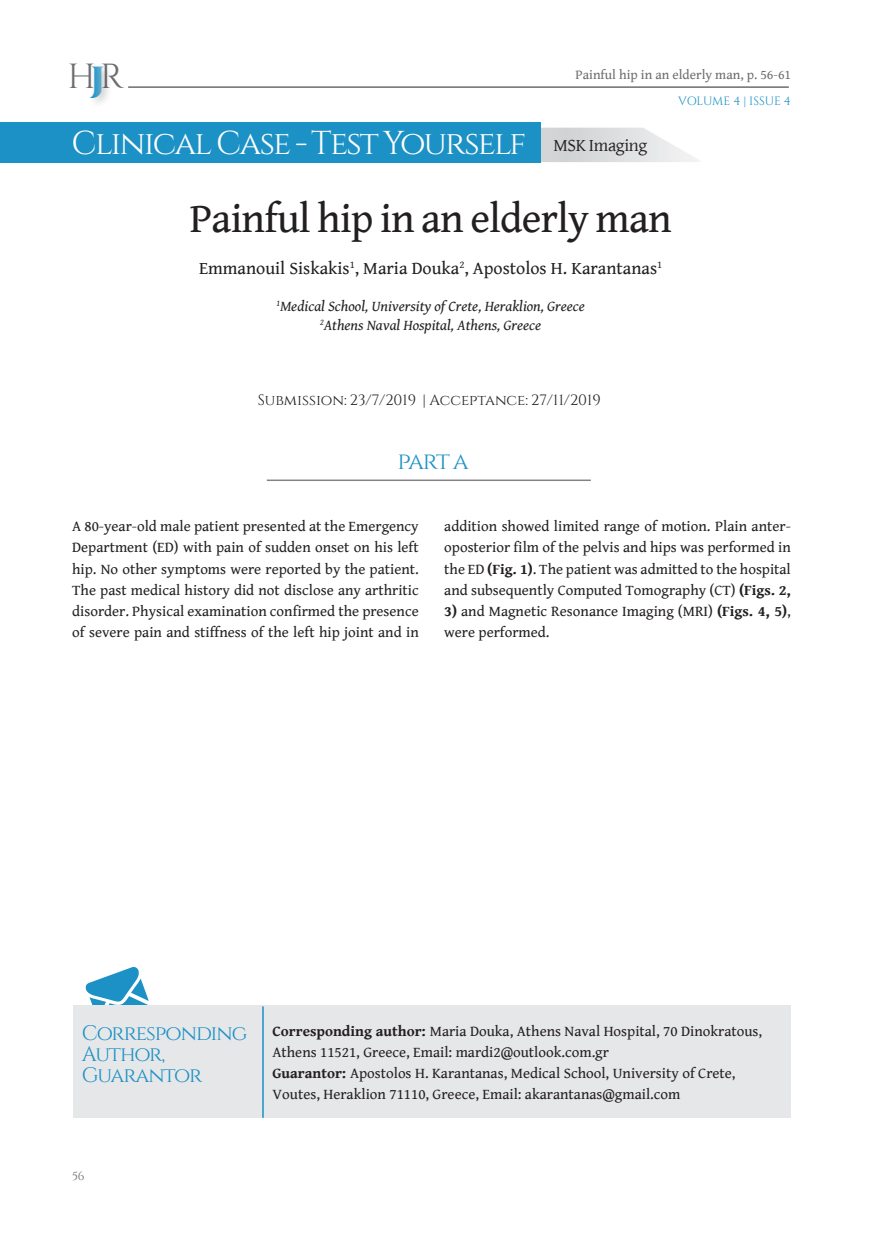
<style>
.page{position:relative;width:893px;height:1234px;background:#fff}
.page>*{position:absolute;margin:0;border:0;box-sizing:border-box;transform-origin:0 0}
.Titlos{font:42px "Gentium Book Basic";letter-spacing:-.02em;color:#231f20}
.t1{font:34.8px "Cinzel";color:#6c6d70}
.Reff{font:33px "Cinzel";letter-spacing:-.05em;color:#fff}
.Reff-2{font:24px "Cinzel";color:#1c91c5}
.Reff-3{font:21px/21px "Cinzel";letter-spacing:-.05em;color:#1c91c5}
.t2{font:18px "Gentium Book Basic";color:#231f20}
.Titlos-2{font:18px "Gentium Basic";letter-spacing:-.02em;color:#231f20}
.Βασικό{font:15px/21px "Gentium Book Basic";color:#231f20}
.t3{font:italic 15px "Gentium Book Basic";color:#231f20}
.TEXT_new{font:15px "Cinzel";color:#231f20}
.t4{font:13.5px "Gentium Book Basic";color:#6c6d70}
.t5{font:12px "Cinzel";letter-spacing:-.015em;color:#1c91c5}
.t6{font:12px "Cinzel";color:#6c6d70}
.s1{font-weight:900;color:#1c91c5}
.s2{font-weight:700}
</style>
<div class="page">
<hr style="left:128px;top:86px;width:661px;height:2px;background:#6c6d70">
<div style="left:87px;top:62px;width:27px;height:47px;background:#231f20;opacity:.25"></div>
<svg style="left:540px;top:128px;width:159px;height:34px"></svg>
<div style="left:0;top:122px;width:540px;height:40px;background:#1c91c5"></div>
<hr style="left:267px;top:479px;width:324px;height:2px;background:#828487">
<svg style="left:86px;top:967px;width:63px;height:38px"></svg>
<div style="left:73px;top:1005px;width:718px;height:112px;background:#e6e7e9"></div>
<hr style="left:262px;top:1006px;width:2px;height:111px;background:#1c91c5">
<h2 class="t1" style="left:68px;top:56px;width:58px">H<span class="s1">J</span>R</h2>
<p class="t4" style="left:576px;top:65px;width:217px">Painful hip in an elderly man, p. 56-61</p>
<p class="Reff" style="left:72px;top:124px;width:456px">Clinical Case - Test Yourself</p>
<p class="Titlos-2" style="left:553px;top:132px;width:95px">MSK Imaging</p>
<p class="t5" style="left:678px;top:94px;width:114px">VOLUME 4 | ISSUE 4</p>
<p class="Titlos" style="left:190px;top:187px;width:483px">Painful hip in an elderly man</p>
<p class="t2" style="left:199px;top:255px;width:465px">Emmanouil Siskakis<sup>1</sup>, Maria Douka<sup>2</sup>, Apostolos H. Karantanas<sup>1</sup></p>
<p class="t3" style="left:276px;top:295px;width:310px"><sup>1</sup>Medical School, University of Crete, Heraklion, Greece</p>
<p class="t3" style="left:320px;top:314px;width:223px"><sup>2</sup>Athens Naval Hospital, Athens, Greece</p>
<p class="TEXT_new" style="left:258px;top:391px;width:345px">Submission: 23/7/2019 | Acceptance: 27/11/2019</p>
<p class="Reff-2" style="left:397px;top:447px;width:73px">part a</p>
<p class="Βασικό" style="left:72px;top:515px;width:348px;text-align:justify">A 80-year-old male patient presented at the Emergency Department (ED) with pain of sudden onset on his left hip. No other symptoms were reported by the patient.<br>The past medical history did not disclose any arthritic disorder. Physical examination confirmed the presence of severe pain and stiffness of the left hip joint and in</p>
<p class="Βασικό" style="left:444px;top:515px;width:348px;text-align:justify">addition showed limited range of motion. Plain anter&shy;oposterior film of the pelvis and hips was performed in the ED <span class="s2">(Fig. 1)</span>. The patient was admitted to the hospital and subsequently Computed Tomography (CT) <span class="s2">(Figs. 2,</span></p>
<p class="Βασικό" style="left:444px;top:599px;width:348px"><span class="s2">3)</span> and Magnetic Resonance Imaging (MRI) <span class="s2">(Figs. 4, 5)</span>, were performed.</p>
<p class="Reff-3" style="left:82px;top:1022px;width:167px">Corresponding<br>Author,<br>Guarantor</p>
<p class="Βασικό" style="left:272px;top:1019px;width:491px"><span class="s2">Corresponding author:</span> Maria Douka, Athens Naval Hospital, 70 Dinokratous,<br>Athens 11521, Greece, Email: mardi2@outlook.com.gr</p>
<p class="Βασικό" style="left:272px;top:1061px;width:465px"><span class="s2">Guarantor:</span> Apostolos H. Karantanas, Medical School, University of Crete,<br>Voutes, Heraklion 71110, Greece, Email: akarantanas@gmail.com</p>
<p class="t6" style="left:72px;top:1168px;width:14px">56</p>
</div>
